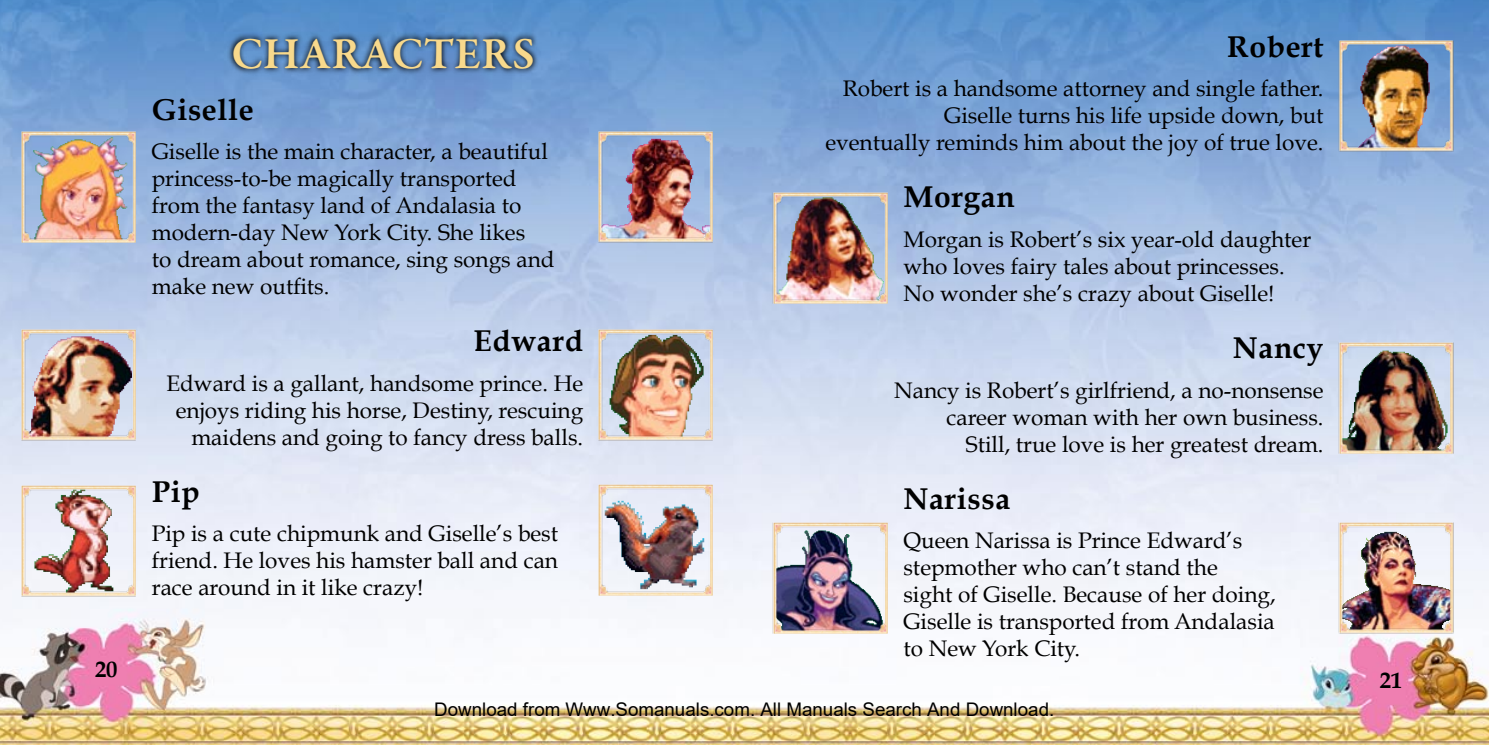
<style>
.page{position:relative;width:1489px;height:745px;background:#fff}
.page>*{position:absolute;margin:0;border:0;box-sizing:border-box;transform-origin:0 0}
.t1{font:600 45px "Garamond Premr Pro";letter-spacing:.005em;color:#f8d98c}
.t2{font:700 30px "Book Antiqua";letter-spacing:.02em;color:#000}
.t3{font:22.5px/27px "Book Antiqua";color:#000}
.t4{font:700 22.5px "Book Antiqua";color:#000}
.t5{font:18.75px "Arial";color:#000}
</style>
<div class="page">
<img style="left:0;top:0;width:1488px;height:744px">
<svg style="left:227px;top:32px;width:312px;height:43px"></svg>
<img style="left:598px;top:329px;width:114px;height:111px">
<img style="left:21px;top:131px;width:115px;height:111px">
<img style="left:21px;top:484px;width:115px;height:112px">
<img style="left:1338px;top:40px;width:114px;height:111px">
<img style="left:772px;top:192px;width:115px;height:111px">
<img style="left:1338px;top:342px;width:114px;height:111px">
<img style="left:772px;top:522px;width:115px;height:111px">
<img style="left:598px;top:484px;width:114px;height:111px">
<img style="left:21px;top:329px;width:115px;height:111px">
<img style="left:1338px;top:521px;width:114px;height:112px">
<img style="left:598px;top:131px;width:114px;height:111px">
<p class="t4" style="left:95px;top:656px;width:24px">20</p>
<h1 class="t1" style="left:231px;top:26px;width:305px">CHARACTERS</h1>
<h2 class="t2" style="left:152px;top:92px;width:103px">Giselle</h2>
<p class="t3" style="left:152px;top:138px;width:404px">Giselle is the main character, a beautiful princess-to-be magically transported from the fantasy land of Andalasia to modern-day New York City. She likes<br>to dream about romance, sing songs and make new outfits.</p>
<h2 class="t2" style="left:473px;top:323px;width:111px">Edward</h2>
<p class="t3" style="left:166px;top:369px;width:418px;text-align:right">Edward is a gallant, handsome prince. He enjoys riding his horse, Destiny, rescuing maidens and going to fancy dress balls.</p>
<h2 class="t2" style="left:152px;top:474px;width:49px">Pip</h2>
<p class="t3" style="left:152px;top:520px;width:408px;text-align:justify">Pip is a cute chipmunk and Giselle’s best friend. He loves his hamster ball and can race around in it like crazy!</p>
<h2 class="t2" style="left:1227px;top:29px;width:98px">Robert</h2>
<p class="t3" style="left:825px;top:75px;width:499px;text-align:right">Robert is a handsome attorney and single father.<br>Giselle turns his life upside down, but<br>eventually reminds him about the joy of true love.</p>
<h2 class="t2" style="left:903px;top:180px;width:113px">Morgan</h2>
<p class="t3" style="left:903px;top:225px;width:409px">Morgan is Robert’s six year-old daughter who loves fairy tales about princesses.<br>No wonder she’s crazy about Giselle!</p>
<h2 class="t2" style="left:1232px;top:330px;width:92px">Nancy</h2>
<p class="t3" style="left:894px;top:376px;width:431px;text-align:right">Nancy is Robert’s girlfriend, a no-nonsense career woman with her own business.<br>Still, true love is her greatest dream.</p>
<h2 class="t2" style="left:903px;top:480px;width:108px">Narissa</h2>
<p class="t3" style="left:903px;top:526px;width:374px">Queen Narissa is Prince Edward’s stepmother who can’t stand the<br>sight of Giselle. Because of her doing,<br>Giselle is transported from Andalasia to New York City.</p>
<p class="t5" style="left:434px;top:698px;width:621px">Download from Www.Somanuals.com. All Manuals Search And Download.</p>
<p class="t4" style="left:1379px;top:666px;width:12px">21</p>
</div>
